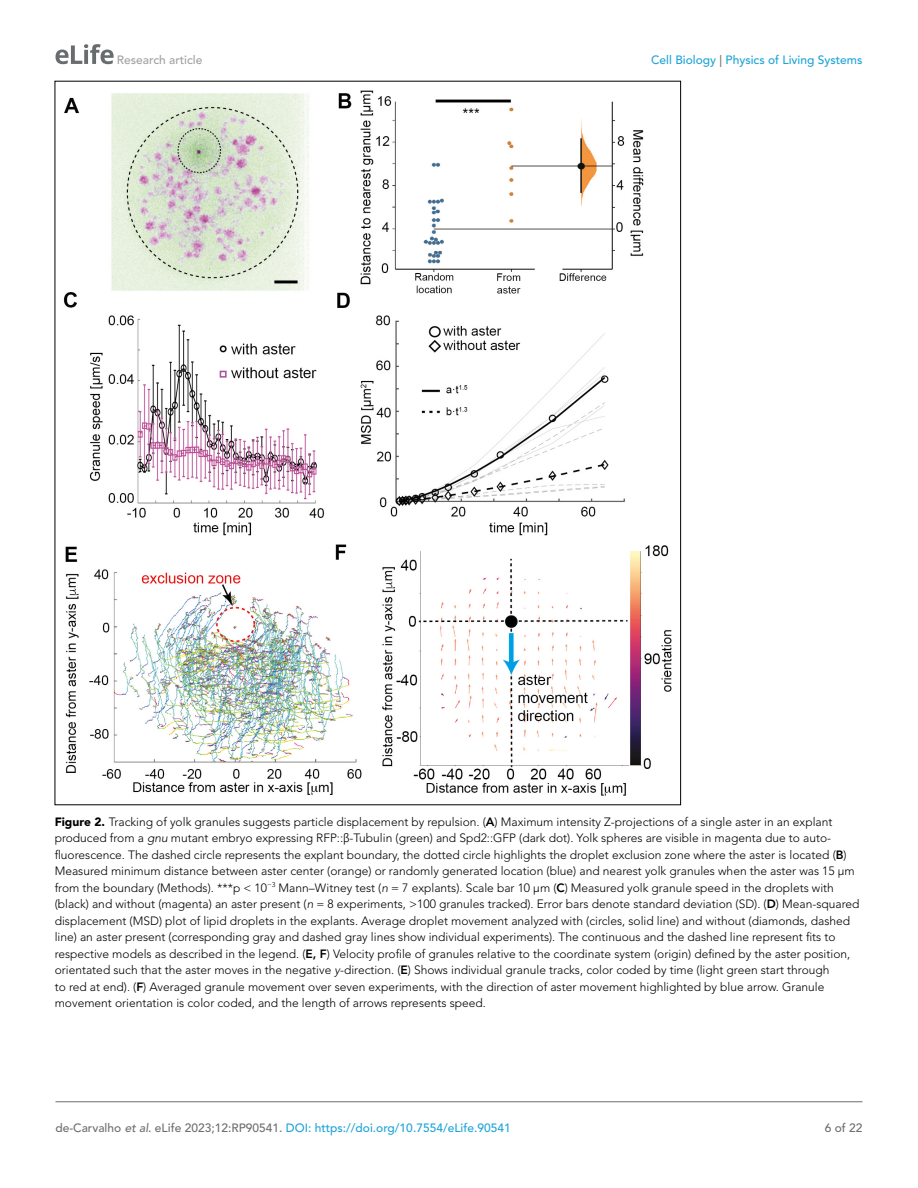
<style>
.page{position:relative;width:918px;height:1188px;background:#fff}
.page>*{position:absolute;margin:0;border:0;box-sizing:border-box;transform-origin:0 0}
.t1{font:300 12px/16.5px "Avenir LT Std";color:#000}
.t2{font:500 12px "Avenir LT Std";color:#1ea4d7}
.t3{font:500 12px "Avenir LT Std";color:#a3a09f}
.t4{font:500 12px "Avenir LT Std";color:#6e6e70}
.s1{color:#6e6e70}
.s2{font-weight:900}
.s3{font-weight:800}
.s4{font-style:italic}
.s5{font-family:"Segoe UI"}
.s6{font-style:italic;color:#6e6e70}
</style>
<div class="page">
<svg style="left:56px;top:44px;width:58px;height:20px"></svg>
<hr style="left:56px;top:1101px;width:806px;height:1px;background:#6e6e70">
<img style="left:64px;top:90px;width:608px;height:706px">
<p class="t3" style="left:117px;top:53px;width:87px">Research article</p>
<p class="t2" style="left:651px;top:53px;width:213px">Cell Biology <span class="s1">|</span> Physics of Living Systems</p>
<p class="t1" style="left:55px;top:814px;width:806px"><span class="s2">Figure 2.</span> Tracking of yolk granules suggests particle displacement by repulsion. (<span class="s3">A</span>) Maximum intensity Z-projections of a single aster in an explant produced from a <span class="s4">gnu</span> mutant embryo expressing RFP::<span class="s5">β</span>-Tubulin (green) and Spd2::GFP (dark dot). Yolk spheres are visible in magenta due to auto&shy;fluorescence. The dashed circle represents the explant boundary, the dotted circle highlights the droplet exclusion zone where the aster is located (<span class="s3">B</span>)<br>Measured minimum distance between aster center (orange) or randomly generated location (blue) and nearest yolk granules when the aster was 15 μm from the boundary (Methods). ***p &lt; 10<sup>−3</sup> Mann–Witney test (<span class="s4">n</span> = 7 explants). Scale bar 10 μm (<span class="s3">C</span>) Measured yolk granule speed in the droplets with (black) and without (magenta) an aster present (<span class="s4">n</span> = 8 experiments, &gt;100 granules tracked). Error bars denote standard deviation (SD). (<span class="s3">D</span>) Mean-squared displacement (MSD) plot of lipid droplets in the explants. Average droplet movement analyzed with (circles, solid line) and without (diamonds, dashed line) an aster present (corresponding gray and dashed gray lines show individual experiments). The continuous and the dashed line represent fits to respective models as described in the legend. (<span class="s3">E, F</span>) Velocity profile of granules relative to the coordinate system (origin) defined by the aster position, orientated such that the aster moves in the negative <span class="s4">y</span>-direction. (<span class="s3">E</span>) Shows individual granule tracks, color coded by time (light green start through<br>to red at end). (<span class="s3">F</span>) Averaged granule movement over seven experiments, with the direction of aster movement highlighted by blue arrow. Granule movement orientation is color coded, and the length of arrows represents speed.</p>
<p class="t2" style="left:56px;top:1121px;width:457px"><span class="s1">de-Carvalho</span> <span class="s6">et al</span><span class="s1">. eLife 2023;12:RP90541.</span> DOI: https://doi.org/10.7554/eLife.90541</p>
<p class="t4" style="left:825px;top:1121px;width:39px">6 of 22</p>
</div>
